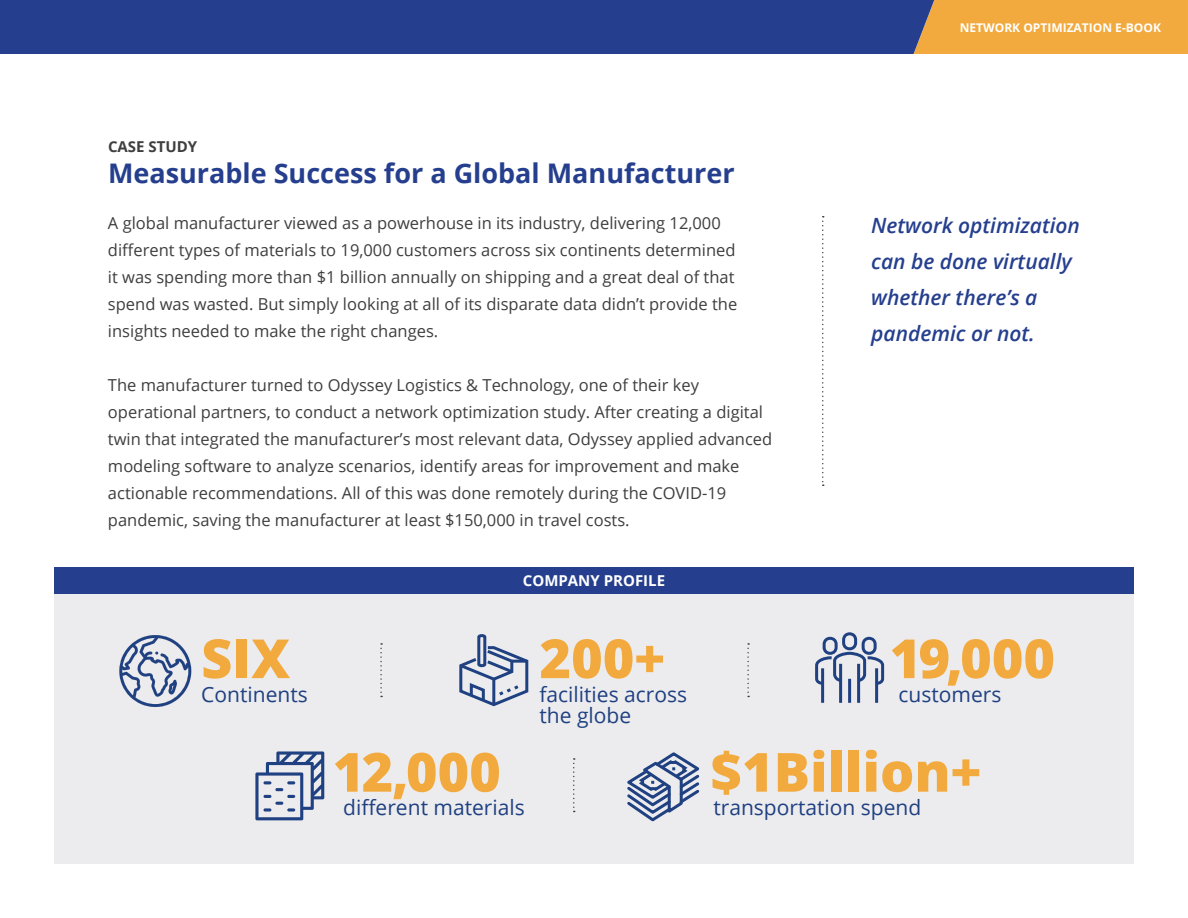
<style>
.page{position:relative;width:1188px;height:918px;background:#fff}
.page>*{position:absolute;margin:0;border:0;box-sizing:border-box;transform-origin:0 0}
.t1{font:800 54px "Open Sans";color:#f2aa3e}
.t2{font:700 27px "Open Sans";color:#253f8e}
.t3{font:21px/21px "Open Sans";color:#1f4081}
.t4{font:italic 600 21px/36px "Open Sans";color:#253f8e}
.t5{font:16.5px/27px "Open Sans";color:#3e3e3f}
.t6{font:700 15px "Open Sans";color:#fff}
.t7{font:700 15px "Open Sans";color:#3e3e3f}
.t8{font:700 12px "Open Sans";color:#fff}
</style>
<div class="page">
<div style="left:934px;top:0;width:254px;height:54px;background:#f2aa3e"></div>
<div style="left:0;top:0;width:934px;height:54px;background:#253f8e"></div>
<div style="left:54px;top:594px;width:1080px;height:270px;background:#ececee"></div>
<svg style="left:119px;top:635px;width:72px;height:72px"></svg>
<svg style="left:459px;top:634px;width:70px;height:73px"></svg>
<div style="left:842px;top:632px;width:15px;height:18px;border:3px solid #1f4081;border-radius:6px"></div>
<hr style="left:875px;top:668px;width:3px;height:35px;background:#1f4081">
<hr style="left:857px;top:664px;width:3px;height:39px;background:#1f4081">
<hr style="left:839px;top:664px;width:3px;height:39px;background:#1f4081">
<hr style="left:848px;top:679px;width:3px;height:24px;background:#1f4081">
<div style="left:862px;top:637px;width:15px;height:18px;border:3px solid #1f4081;border-radius:6px"></div>
<svg style="left:815px;top:650px;width:70px;height:36px"></svg>
<hr style="left:821px;top:668px;width:3px;height:35px;background:#1f4081">
<div style="left:823px;top:637px;width:15px;height:18px;border:3px solid #1f4081;border-radius:6px"></div>
<svg style="left:255px;top:751px;width:69px;height:69px"></svg>
<svg style="left:627px;top:752px;width:73px;height:70px"></svg>
<div style="left:54px;top:567px;width:1080px;height:27px;background:#253f8e"></div>
<svg style="left:822px;top:216px;width:2px;height:270px"></svg>
<svg style="left:380px;top:643px;width:2px;height:54px"></svg>
<svg style="left:747px;top:643px;width:2px;height:54px"></svg>
<svg style="left:573px;top:758px;width:2px;height:54px"></svg>
<p class="t7" style="left:108px;top:141px;width:91px">CASE STUDY</p>
<h2 class="t2" style="left:108px;top:162px;width:628px">Measurable Success for a Global Manufacturer</h2>
<p class="t5" style="left:108px;top:211px;width:631px">A global manufacturer viewed as a powerhouse in its industry, delivering 12,000 different types of materials to 19,000 customers across six continents determined it was spending more than $1 billion annually on shipping and a great deal of that spend was wasted. But simply looking at all of its disparate data didn’t provide the insights needed to make the right changes.</p>
<p class="t5" style="left:108px;top:373px;width:666px">The manufacturer turned to Odyssey Logistics &amp; Technology, one of their key operational partners, to conduct a network optimization study. After creating a digital twin that integrated the manufacturer’s most relevant data, Odyssey applied advanced modeling software to analyze scenarios, identify areas for improvement and make actionable recommendations. All of this was done remotely during the COVID-19 pandemic, saving the manufacturer at least $150,000 in travel costs.</p>
<h1 class="t1" style="left:201px;top:636px;width:90px">SIX</h1>
<p class="t3" style="left:201px;top:686px;width:108px">Continents</p>
<p class="t6" style="left:523px;top:575px;width:144px">COMPANY PROFILE</p>
<h1 class="t1" style="left:539px;top:636px;width:127px">200+</h1>
<p class="t3" style="left:539px;top:686px;width:149px">facilities across the globe</p>
<p class="t8" style="left:960px;top:20px;width:203px">NETWORK OPTIMIZATION E-BOOK</p>
<p class="t4" style="left:871px;top:209px;width:210px">Network optimization can be done virtually whether there’s a pandemic or not.</p>
<h1 class="t1" style="left:890px;top:636px;width:167px">19,000</h1>
<p class="t3" style="left:899px;top:683px;width:104px">customers</p>
<h1 class="t1" style="left:333px;top:750px;width:170px">12,000</h1>
<p class="t3" style="left:343px;top:797px;width:183px">different materials</p>
<h1 class="t1" style="left:710px;top:750px;width:272px">$1Billion+</h1>
<p class="t3" style="left:713px;top:799px;width:209px">transportation spend</p>
</div>
